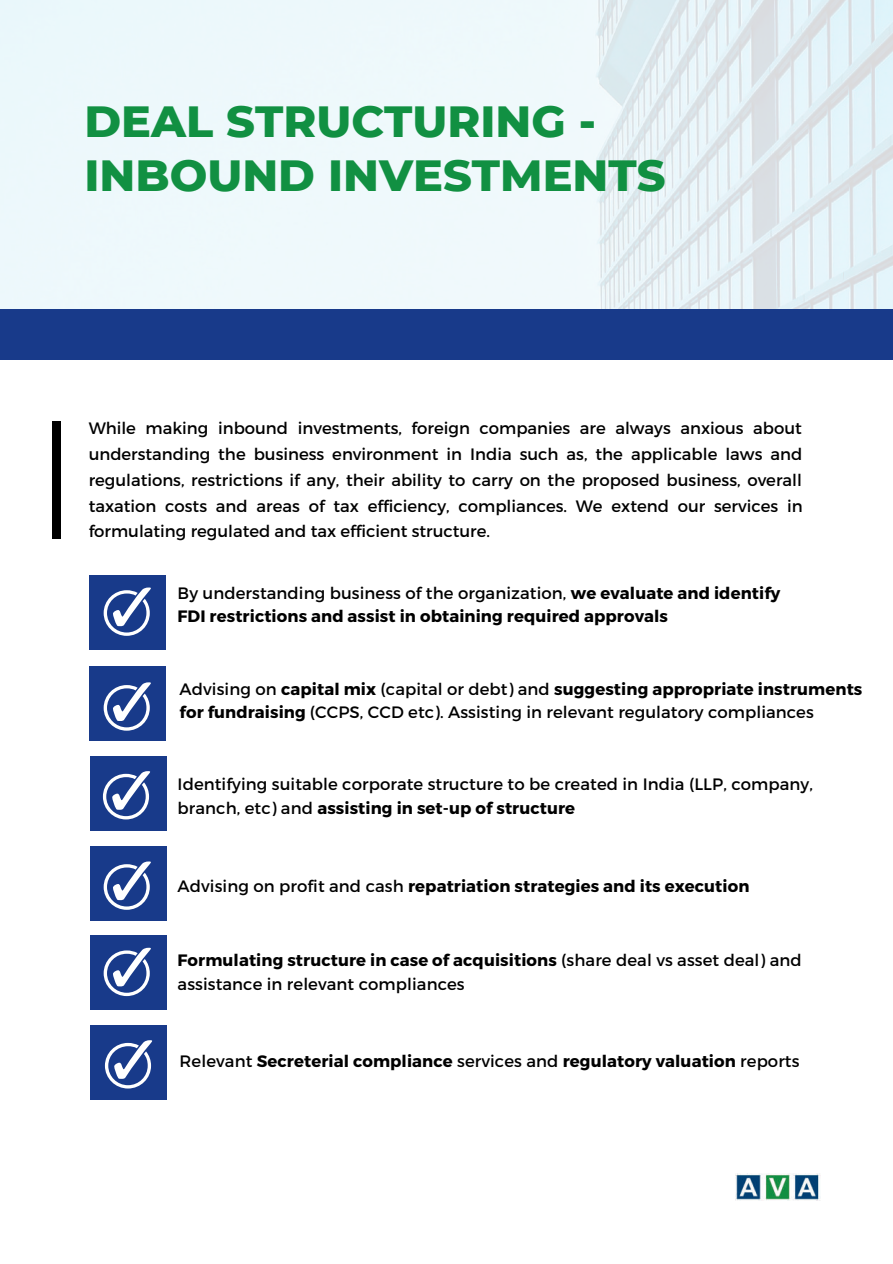
<style>
.page{position:relative;width:893px;height:1264px;background:#fff}
.page>*{position:absolute;margin:0;border:0;box-sizing:border-box;transform-origin:0 0}
.t1{font:800 44.55px/53.7px "Montserrat";color:#119042}
.t2{font:16.5px/25.8px "Montserrat";letter-spacing:.005em;color:#000}
.t3{font:700 16.5px/23.5px "Montserrat";letter-spacing:.005em;color:#000}
.s1{font-weight:400}
.s2{font-weight:700}
</style>
<div class="page">
<img style="left:0;top:0;width:892px;height:309px">
<div style="left:89px;top:575px;width:76px;height:75px;background:#183a8a"></div>
<div style="left:89px;top:666px;width:76px;height:74px;background:#183a8a"></div>
<div style="left:90px;top:756px;width:76px;height:75px;background:#183a8a"></div>
<div style="left:90px;top:845px;width:76px;height:75px;background:#183a8a"></div>
<div style="left:90px;top:935px;width:76px;height:74px;background:#183a8a"></div>
<div style="left:90px;top:1025px;width:76px;height:74px;background:#183a8a"></div>
<svg style="left:104px;top:587px;width:47px;height:49px"></svg>
<svg style="left:103px;top:771px;width:47px;height:48px"></svg>
<svg style="left:104px;top:682px;width:47px;height:48px"></svg>
<svg style="left:104px;top:861px;width:47px;height:48px"></svg>
<svg style="left:104px;top:947px;width:47px;height:49px"></svg>
<svg style="left:105px;top:1040px;width:47px;height:48px"></svg>
<img style="left:735px;top:1173px;width:85px;height:27px">
<div style="left:0;top:309px;width:892px;height:50px;background:#183a8a"></div>
<div style="left:52px;top:422px;width:9px;height:117px;background:#000"></div>
<h1 class="t1" style="left:84px;top:94px;width:582px">DEAL STRUCTURING -<br>INBOUND INVESTMENTS</h1>
<p class="t2" style="left:89px;top:414px;width:715px;text-align:justify">While making inbound investments, foreign companies are always anxious about understanding the business environment in India such as, the applicable laws and regulations, restrictions if any, their ability to carry on the proposed business, overall taxation costs and areas of tax efficiency, compliances. We extend our services in formulating regulated and tax efficient structure.</p>
<p class="t3" style="left:177px;top:580px;width:604px"><span class="s1">By understanding business of the organization,</span> we evaluate and identify<br>FDI restrictions and assist in obtaining required approvals</p>
<p class="t2" style="left:180px;top:676px;width:684px;line-height:23.5px">Advising on <span class="s2">capital mix</span> (capital or debt) and <span class="s2">suggesting appropriate instruments for fundraising</span> (CCPS, CCD etc). Assisting in relevant regulatory compliances</p>
<p class="t2" style="left:177px;top:772px;width:636px;line-height:23.5px">Identifying suitable corporate structure to be created in India (LLP, company, branch, etc) and <span class="s2">assisting in set-up of structure</span></p>
<p class="t3" style="left:177px;top:873px;width:573px"><span class="s1">Advising on profit and cash</span> repatriation strategies and its execution</p>
<p class="t2" style="left:177px;top:947px;width:625px;line-height:23.5px"><span class="s2">Formulating structure in case of acquisitions</span> (share deal vs asset deal) and assistance in relevant compliances</p>
<p class="t3" style="left:180px;top:1048px;width:621px"><span class="s1">Relevant</span> Secreterial compliance <span class="s1">services and</span> regulatory valuation <span class="s1">reports</span></p>
</div>
